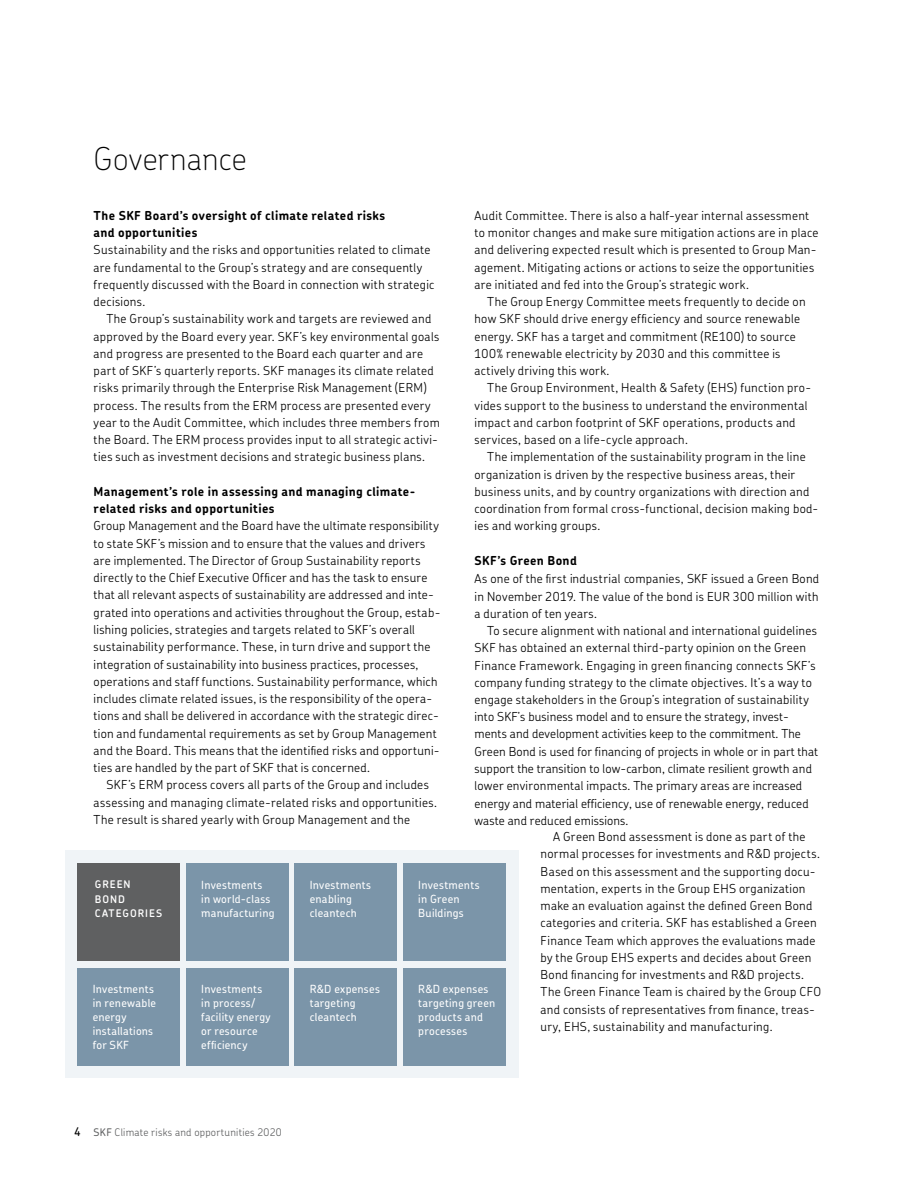
<style>
.page{position:relative;width:915px;height:1191px;background:#fff}
.page>*{position:absolute;margin:0;border:0;box-sizing:border-box;transform-origin:0 0}
.t1{font:100 31.5px "SKF Chevin OT";letter-spacing:.01em;color:#000}
.t2{font:300 12.3px/17.2px "SKF Chevin OT";letter-spacing:.025em;color:#000}
.t3{font:700 12.3px/17.2px "SKF Chevin OT";letter-spacing:.03em;color:#000}
.t4{font:500 11.25px/13.8px "SKF Chevin OT";letter-spacing:.02em;color:#fff}
.t5{font:300 10.5px "SKF Chevin OT";letter-spacing:.025em;color:#5f6061}
.t6{font:600 10.5px/14.2px "SKF Chevin OT";letter-spacing:.09em;color:#fff}
.s1{font-weight:500;font-size:12px;color:#000}
.s2{font-weight:500}
</style>
<div class="page">
<div style="left:65px;top:850px;width:453px;height:228px;background:#f0f4f7"></div>
<div style="left:78px;top:863px;width:102px;height:98px;background:#5f6061"></div>
<div style="left:186px;top:863px;width:102px;height:98px;background:#7b95a9"></div>
<div style="left:295px;top:863px;width:102px;height:98px;background:#7b95a9"></div>
<div style="left:403px;top:863px;width:102px;height:98px;background:#7b95a9"></div>
<div style="left:78px;top:967px;width:102px;height:98px;background:#7b95a9"></div>
<div style="left:186px;top:967px;width:102px;height:98px;background:#7b95a9"></div>
<div style="left:295px;top:967px;width:102px;height:98px;background:#7b95a9"></div>
<div style="left:403px;top:967px;width:102px;height:98px;background:#7b95a9"></div>
<h1 class="t1" style="left:94px;top:130px;width:154px">Governance</h1>
<p class="t3" style="left:94px;top:206px;width:293px">The SKF Board’s oversight of climate related risks and opportunities</p>
<p class="t2" style="left:94px;top:239px;width:342px">Sustainability and the risks and opportunities related to climate are fundamental to the Group’s strategy and are consequently frequently discussed with the Board in connection with strategic decisions.</p>
<p class="t2" style="left:94px;top:308px;width:347px;text-indent:13px">The Group’s sustainability work and targets are reviewed and approved by the Board every year. SKF’s key environmental goals and progress are presented to the Board each quarter and are part of SKF’s quarterly reports. SKF manages its climate related risks primarily through the Enterprise Risk Management (ERM) process. The results from the ERM process are presented every year to the Audit Committee, which includes three members from the Board. The ERM process provides input to all strategic activi&shy;ties such as investment decisions and strategic business plans.</p>
<p class="t3" style="left:94px;top:482px;width:323px">Management’s role in assessing and managing climate&shy;related risks and opportunities</p>
<p class="t2" style="left:94px;top:515px;width:347px">Group Management and the Board have the ultimate responsibility to state SKF’s mission and to ensure that the values and drivers are implemented. The Director of Group Sustainability reports directly to the Chief Executive Officer and has the task to ensure that all relevant aspects of sustainability are addressed and inte&shy;grated into operations and activities throughout the Group, estab&shy;lishing policies, strategies and targets related to SKF’s overall sustainability performance. These, in turn drive and support the integration of sustainability into business practices, processes, operations and staff functions. Sustainability performance, which includes climate related issues, is the responsibility of the opera&shy;tions and shall be delivered in accordance with the strategic direc&shy;tion and fundamental requirements as set by Group Management and the Board. This means that the identified risks and opportuni&shy;ties are handled by the part of SKF that is concerned.</p>
<p class="t2" style="left:94px;top:774px;width:345px;text-indent:13px">SKF’s ERM process covers all parts of the Group and includes assessing and managing climate-related risks and opportunities.<br>The result is shared yearly with Group Management and the</p>
<p class="t2" style="left:474px;top:205px;width:345px">Audit Committee. There is also a half-year internal assessment to monitor changes and make sure mitigation actions are in place and delivering expected result which is presented to Group Man&shy;agement. Mitigating actions or actions to seize the opportunities are initiated and fed into the Group’s strategic work.</p>
<p class="t2" style="left:474px;top:291px;width:332px;text-indent:13px">The Group Energy Committee meets frequently to decide on how SKF should drive energy efficiency and source renewable energy. SKF has a target and commitment (RE100) to source 100% renewable electricity by 2030 and this committee is actively driving this work.</p>
<p class="t2" style="left:474px;top:378px;width:338px;text-indent:13px">The Group Environment, Health &amp; Safety (EHS) function pro&shy;vides support to the business to understand the environmental impact and carbon footprint of SKF operations, products and services, based on a life-cycle approach.</p>
<p class="t2" style="left:474px;top:447px;width:345px;text-indent:13px">The implementation of the sustainability program in the line organization is driven by the respective business areas, their business units, and by country organizations with direction and coordination from formal cross-functional, decision making bod&shy;ies and working groups.</p>
<p class="t3" style="left:474px;top:551px;width:104px">SKF’s Green Bond</p>
<p class="t2" style="left:474px;top:568px;width:346px;text-align:justify">As one of the first industrial companies, SKF issued a Green Bond in November 2019. The value of the bond is EUR 300 million with a duration of ten years.</p>
<p class="t2" style="left:474px;top:620px;width:344px;text-indent:13px">To secure alignment with national and international guidelines SKF has obtained an external third-party opinion on the Green Finance Framework. Engaging in green financing connects SKF’s company funding strategy to the climate objectives. It’s a way to engage stakeholders in the Group’s integration of sustainability into SKF’s business model and to ensure the strategy, invest&shy;ments and development activities keep to the commitment. The</p>
<p class="t2" style="left:474px;top:741px;width:345px">Green Bond is used for financing of projects in whole or in part that</p>
<p class="t2" style="left:474px;top:758px;width:339px">support the transition to low-carbon, climate resilient growth and</p>
<p class="t2" style="left:474px;top:775px;width:329px">lower environmental impacts. The primary areas are increased</p>
<p class="t2" style="left:474px;top:793px;width:335px">energy and material efficiency, use of renewable energy, reduced</p>
<p class="t2" style="left:474px;top:810px;width:155px">waste and reduced emissions.</p>
<p class="t2" style="left:553px;top:826px;width:253px">A Green Bond assessment is done as part of the</p>
<p class="t2" style="left:540px;top:843px;width:281px">normal processes for investments and R&amp;D projects.</p>
<p class="t2" style="left:540px;top:861px;width:276px">Based on this assessment and the supporting docu-</p>
<p class="t2" style="left:540px;top:878px;width:266px">mentation, experts in the Group EHS organization</p>
<p class="t2" style="left:540px;top:895px;width:273px">make an evaluation against the defined Green Bond</p>
<p class="t2" style="left:540px;top:912px;width:278px">categories and criteria. SKF has established a Green</p>
<p class="t2" style="left:540px;top:930px;width:276px">Finance Team which approves the evaluations made</p>
<p class="t2" style="left:540px;top:947px;width:272px">by the Group EHS experts and decides about Green</p>
<p class="t2" style="left:540px;top:964px;width:265px">Bond financing for investments and R&amp;D projects.</p>
<p class="t2" style="left:540px;top:981px;width:282px">The Green Finance Team is chaired by the Group CFO</p>
<p class="t2" style="left:540px;top:999px;width:276px">and consists of representatives from finance, treas-</p>
<p class="t2" style="left:540px;top:1016px;width:233px">ury, EHS, sustainability and manufacturing.</p>
<p class="t6" style="left:95px;top:876px;width:69px">GREEN<br>BOND<br>CATEGORIES</p>
<p class="t4" style="left:201px;top:876px;width:75px">Investments<br>in world-class manufacturing</p>
<p class="t4" style="left:310px;top:876px;width:63px">Investments enabling cleantech</p>
<p class="t4" style="left:418px;top:876px;width:63px">Investments in Green<br>Buildings</p>
<p class="t4" style="left:93px;top:980px;width:65px">Investments in renewable energy installations for SKF</p>
<p class="t4" style="left:201px;top:980px;width:71px">Investments in process/ facility energy or resource efficiency</p>
<p class="t4" style="left:310px;top:980px;width:72px">R&amp;D expenses targeting cleantech</p>
<p class="t4" style="left:418px;top:980px;width:79px">R&amp;D expenses targeting green products and processes</p>
<p class="t5" style="left:74px;top:1122px;width:209px"><span class="s1">4</span> <span class="s2">SKF</span> Climate risks and opportunities 2020</p>
</div>
